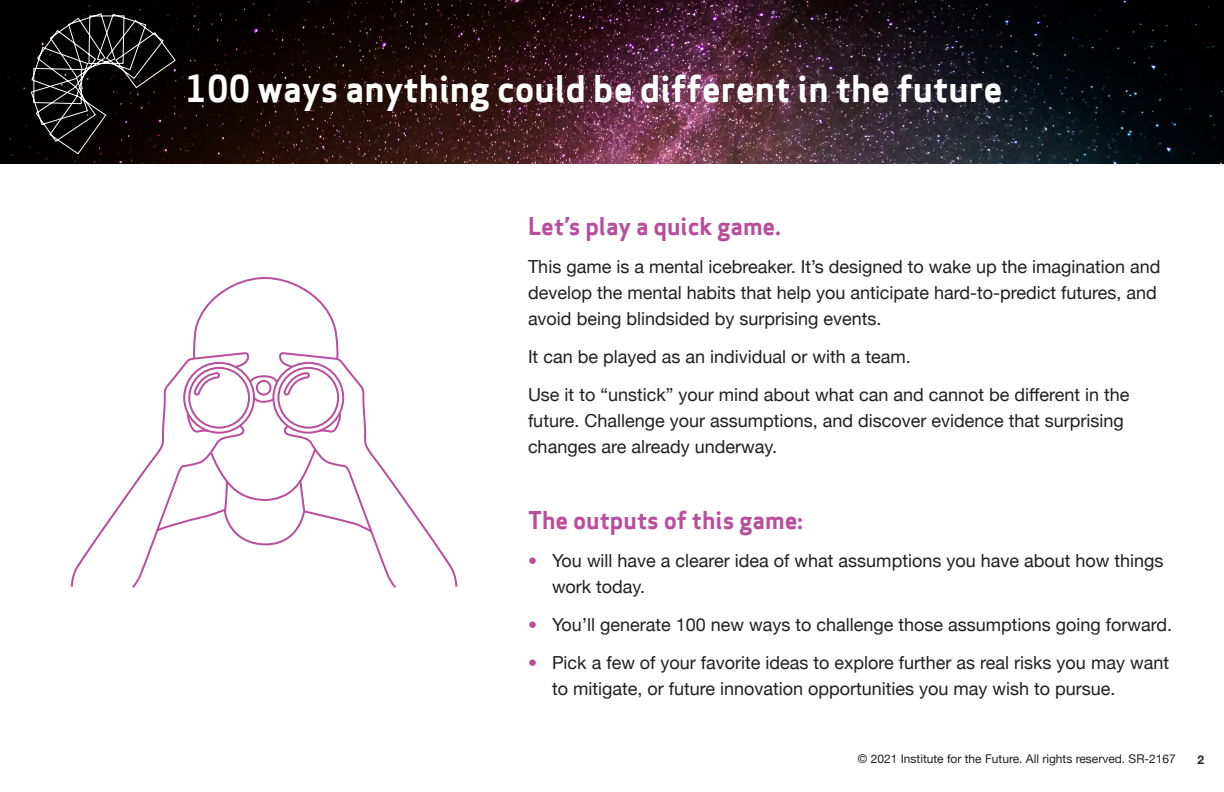
<style>
.page{position:relative;width:1224px;height:792px;background:#fff}
.page>*{position:absolute;margin:0;border:0;box-sizing:border-box;transform-origin:0 0}
.Head{font:36px "Apex Sans Bold T";color:#fff}
.body_sub{font:24px "Apex Sans Bold T";color:#b94f9c}
.body{font:18px/26px "Helvetica Neue";color:#231f20}
.t1{font:12px "Helvetica Neue";color:#231f20}
.body-2{font:700 12px "Helvetica Neue";color:#231f20}
</style>
<div class="page">
<img style="left:0;top:0;width:1224px;height:163px">
<svg style="left:70px;top:358px;width:388px;height:230px"></svg>
<svg style="left:192px;top:277px;width:147px;height:226px"></svg>
<svg style="left:31px;top:13px;width:145px;height:142px;background:#1a1717"></svg>
<p class="Head" style="left:186px;top:65px;width:819px">100 ways anything could be different in the future</p>
<p class="body_sub" style="left:528px;top:211px;width:254px">Let’s play a quick game.</p>
<p class="body" style="left:528px;top:255px;width:634px">This game is a mental icebreaker. It’s designed to wake up the imagination and develop the mental habits that help you anticipate hard-to-predict futures, and avoid being blindsided by surprising events.</p>
<p class="body" style="left:528px;top:345px;width:384px">It can be played as an individual or with a team.</p>
<p class="body" style="left:528px;top:383px;width:603px">Use it to “unstick” your mind about what can and cannot be different in the future. Challenge your assumptions, and discover evidence that surprising changes are already underway.</p>
<p class="body_sub" style="left:528px;top:505px;width:276px">The outputs of this game:</p>
<p class="body" style="left:552px;top:549px;width:613px">You will have a clearer idea of what assumptions you have about how things work today.</p>
<p class="body" style="left:552px;top:613px;width:622px">You’ll generate 100 new ways to challenge those assumptions going forward.</p>
<p class="body" style="left:552px;top:651px;width:619px">Pick a few of your favorite ideas to explore further as real risks you may want to mitigate, or future innovation opportunities you may wish to pursue.</p>
<p class="t1" style="left:858px;top:750px;width:320px">© 2021 Institute for the Future. All rights reserved. SR-2167</p>
<p class="body-2" style="left:1198px;top:750px;width:8px">2</p>
</div>
